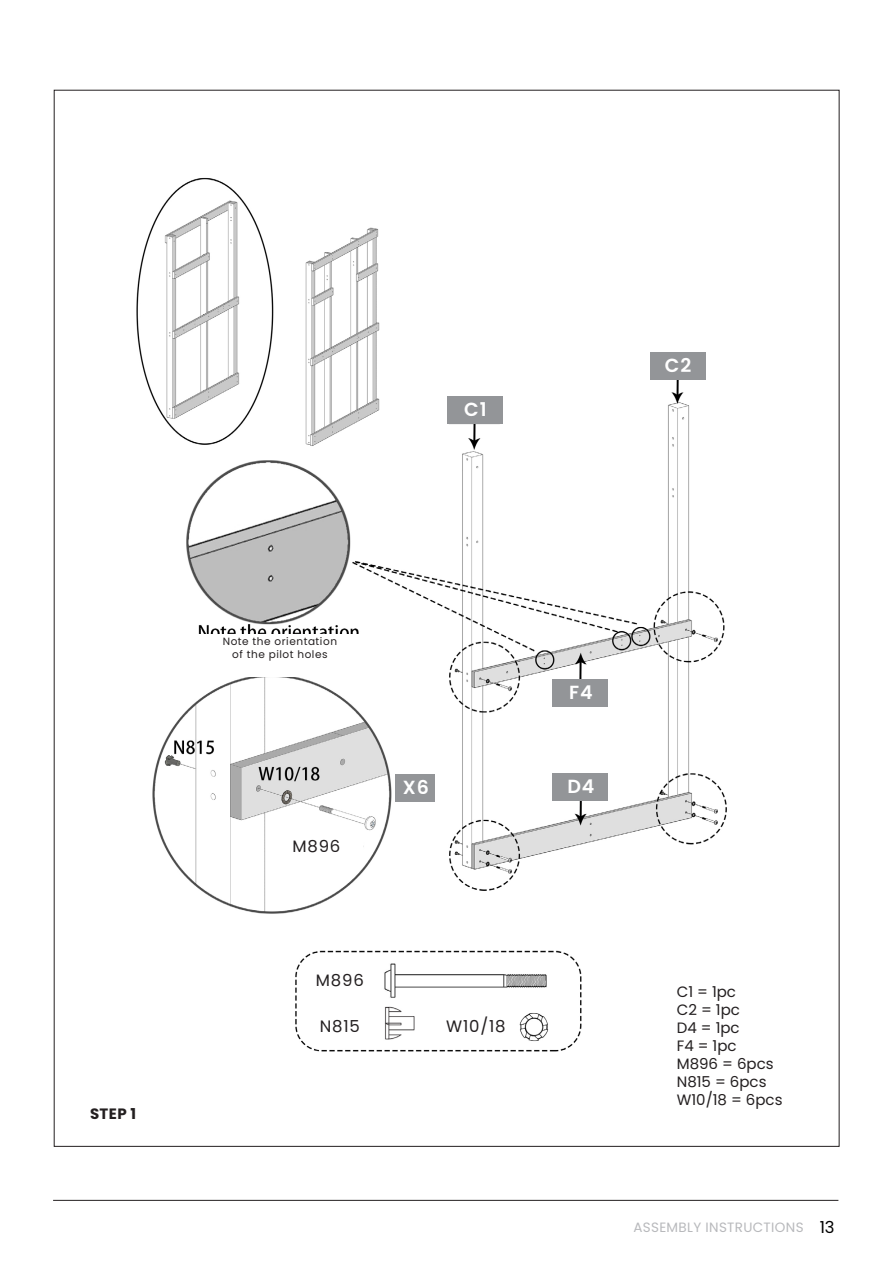
<style>
.page{position:relative;width:893px;height:1263px;background:#fff}
.page>*{position:absolute;margin:0;border:0;box-sizing:border-box;transform-origin:0 0}
.t1{font:600 19.05px "Poppins";letter-spacing:.05em;color:#fff}
.t2{font:16.5px "Poppins";letter-spacing:.05em;color:#231f20}
.t3{font:15px "Poppins";color:#231f20}
.t4{font:700 15px "Poppins";color:#231f20}
.t5{font:13.5px "Poppins";letter-spacing:.025em;color:#b8b9bc}
.t6{font:10.5px "Poppins";letter-spacing:.05em;color:#231f20}
.s1{font-size:16.5px;color:#000}
</style>
<div class="page">
<hr style="left:53px;top:1200px;width:785px;height:1px;background:#231f20">
<img style="left:136px;top:177px;width:591px;height:875px">
<div style="left:371px;top:156px;width:134px;height:64px;background:#fff"></div>
<div style="left:650px;top:352px;width:55px;height:27px;background:#939598"></div>
<div style="left:447px;top:396px;width:55px;height:27px;background:#939598"></div>
<div style="left:552px;top:679px;width:56px;height:27px;background:#939598"></div>
<div style="left:552px;top:773px;width:56px;height:27px;background:#939598"></div>
<div style="left:193px;top:635px;width:170px;height:42px;background:#fff"></div>
<div style="left:271px;top:833px;width:92px;height:28px;background:#fff"></div>
<div style="left:307px;top:967px;width:66px;height:28px;background:#fff"></div>
<div style="left:307px;top:1014px;width:66px;height:27px;background:#fff"></div>
<div style="left:443px;top:1014px;width:66px;height:27px;background:#fff"></div>
<div style="left:396px;top:774px;width:39px;height:27px;background:#939598"></div>
<div style="left:588px;top:868px;width:179px;height:185px;background:#fff"></div>
<p class="t1" style="left:464px;top:398px;width:24px">C1</p>
<p class="t1" style="left:665px;top:354px;width:28px">C2</p>
<p class="t4" style="left:90px;top:1105px;width:48px">STEP 1</p>
<p class="t6" style="left:223px;top:636px;width:116px">Note the orientation</p>
<p class="t6" style="left:232px;top:648px;width:97px">of the pilot holes</p>
<p class="t2" style="left:292px;top:836px;width:49px">M896</p>
<p class="t1" style="left:403px;top:776px;width:28px">X6</p>
<p class="t2" style="left:316px;top:970px;width:49px">M896</p>
<p class="t2" style="left:320px;top:1017px;width:42px">N815</p>
<p class="t2" style="left:446px;top:1017px;width:61px">W10/18</p>
<p class="t1" style="left:569px;top:681px;width:25px">F4</p>
<p class="t1" style="left:567px;top:775px;width:29px">D4</p>
<p class="t3" style="left:677px;top:983px;width:61px">C1 = 1pc</p>
<p class="t3" style="left:677px;top:1001px;width:65px">C2 = 1pc</p>
<p class="t3" style="left:677px;top:1019px;width:64px">D4 = 1pc</p>
<p class="t3" style="left:677px;top:1037px;width:61px">F4 = 1pc</p>
<p class="t3" style="left:677px;top:1055px;width:98px">M896 = 6pcs</p>
<p class="t3" style="left:677px;top:1073px;width:91px">N815 = 6pcs</p>
<p class="t3" style="left:677px;top:1091px;width:107px">W10/18 = 6pcs</p>
<p class="t5" style="left:633px;top:1219px;width:203px">ASSEMBLY INSTRUCTIONS <span class="s1">13</span></p>
</div>
